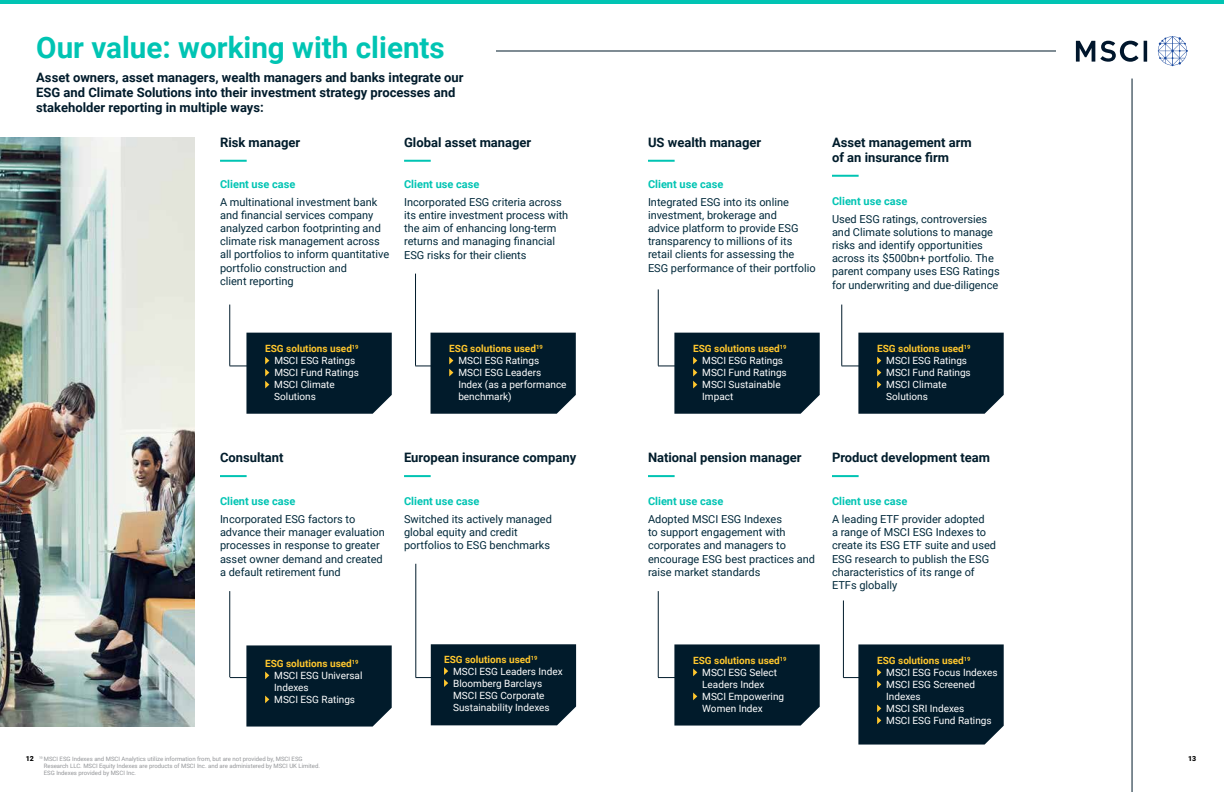
<style>
.page{position:relative;width:1224px;height:792px;background:#fff}
.page>*{position:absolute;margin:0;border:0;box-sizing:border-box;transform-origin:0 0}
.t1{font:700 29.6px "Roboto";color:#00c4b3}
.t2{font:700 13px/15px "Roboto";color:#001c2b}
.t3{font:700 13px/15px "Roboto";color:#011b2b}
.t4{font:11px/13.2px "Roboto";color:#00293b}
.t5{font:700 11px "Roboto";color:#00c4b3}
.t6{font:10px/12px "Roboto";color:#fff}
.t7{font:900 7px "Roboto";color:#000}
.t8{font:6px/7.2px "Roboto";color:#939598}
.s1{font-weight:700;color:#ffc62d}
.s2{font-weight:700;color:#ffc72e}
</style>
<div class="page">
<hr style="left:1144px;top:41px;width:3px;height:21px;background:#00162c">
<svg style="left:1076px;top:41px;width:62px;height:21px"></svg>
<svg style="left:1158px;top:36px;width:30px;height:29px"></svg>
<hr style="left:416px;top:564px;width:1px;height:113px;background:#011b2b">
<hr style="left:496px;top:51px;width:560px;height:1px;background:#011b2b">
<hr style="left:230px;top:591px;width:1px;height:86px;background:#011b2b">
<hr style="left:230px;top:305px;width:1px;height:61px;background:#011b2b">
<hr style="left:415px;top:274px;width:1px;height:92px;background:#011b2b">
<hr style="left:658px;top:289px;width:1px;height:77px;background:#011b2b">
<div style="left:1085px;top:58px;width:94px;height:734px;background:#fff"></div>
<hr style="left:1132px;top:79px;width:1px;height:713px;background:#011b2b">
<hr style="left:842px;top:305px;width:1px;height:61px;background:#011b2b">
<hr style="left:658px;top:591px;width:1px;height:86px;background:#011b2b">
<hr style="left:843px;top:600px;width:1px;height:77px;background:#011b2b">
<div style="left:431px;top:644px;width:145px;height:81px;background:#011b2b"></div>
<hr style="left:220px;top:160px;width:27px;height:2px;background:#00c4b3">
<hr style="left:404px;top:160px;width:27px;height:2px;background:#00c4b3">
<hr style="left:220px;top:475px;width:27px;height:2px;background:#00c4b3">
<hr style="left:648px;top:160px;width:27px;height:2px;background:#00c4b3">
<hr style="left:648px;top:475px;width:27px;height:2px;background:#00c4b3">
<hr style="left:832px;top:475px;width:27px;height:2px;background:#00c4b3">
<hr style="left:832px;top:175px;width:27px;height:2px;background:#00c4b3">
<hr style="left:404px;top:475px;width:27px;height:2px;background:#00c4b3">
<div style="left:246px;top:333px;width:146px;height:81px;background:#011b2b"></div>
<div style="left:431px;top:333px;width:145px;height:81px;background:#011b2b"></div>
<div style="left:246px;top:645px;width:146px;height:82px;background:#011b2b"></div>
<div style="left:674px;top:333px;width:146px;height:81px;background:#011b2b"></div>
<div style="left:674px;top:644px;width:146px;height:82px;background:#011b2b"></div>
<div style="left:858px;top:644px;width:146px;height:101px;background:#011b2b"></div>
<div style="left:858px;top:333px;width:146px;height:81px;background:#011b2b"></div>
<hr style="left:0;top:0;width:1224px;height:4px;background:#00c4b3">
<img style="left:0;top:137px;width:194px;height:590px">
<h1 class="t1" style="left:36px;top:27px;width:410px">Our value: working with clients</h1>
<p class="t3" style="left:36px;top:70px;width:429px">Asset owners, asset managers, wealth managers and banks integrate our<br>ESG and Climate Solutions into their investment strategy processes and stakeholder reporting in multiple ways:</p>
<p class="t2" style="left:220px;top:134px;width:82px">Risk manager</p>
<p class="t5" style="left:220px;top:176px;width:77px">Client use case</p>
<p class="t4" style="left:220px;top:195px;width:171px">A multinational investment bank and financial services company analyzed carbon footprinting and climate risk management across all portfolios to inform quantitative portfolio construction and<br>client reporting</p>
<p class="t2" style="left:404px;top:134px;width:129px">Global asset manager</p>
<p class="t5" style="left:404px;top:177px;width:77px">Client use case</p>
<p class="t4" style="left:404px;top:195px;width:166px">Incorporated ESG criteria across its entire investment process with the aim of enhancing long-term returns and managing financial<br>ESG risks for their clients</p>
<p class="t6" style="left:274px;top:343px;width:86px;text-indent:-9px"><span class="s1">ESG solutions used</span><sup>19<br></sup>MSCI ESG Ratings<br>MSCI Fund Ratings<br>MSCI Climate<br>Solutions</p>
<p class="t6" style="left:458px;top:343px;width:110px;text-indent:-9px"><span class="s2">ESG solutions used</span><sup>19<br></sup>MSCI ESG Ratings<br>MSCI ESG Leaders<br>Index (as a performance benchmark)</p>
<p class="t2" style="left:220px;top:450px;width:65px">Consultant</p>
<p class="t5" style="left:220px;top:494px;width:77px">Client use case</p>
<p class="t4" style="left:220px;top:512px;width:166px">Incorporated ESG factors to advance their manager evaluation processes in response to greater asset owner demand and created a default retirement fund</p>
<p class="t2" style="left:404px;top:450px;width:174px">European insurance company</p>
<p class="t5" style="left:404px;top:494px;width:77px">Client use case</p>
<p class="t4" style="left:404px;top:512px;width:149px">Switched its actively managed global equity and credit portfolios to ESG benchmarks</p>
<p class="t6" style="left:274px;top:657px;width:90px;text-indent:-9px"><span class="s2">ESG solutions used</span><sup>19<br></sup>MSCI ESG Universal<br>Indexes<br>MSCI ESG Ratings</p>
<p class="t6" style="left:453px;top:653px;width:111px;text-indent:-9px"><span class="s2">ESG solutions used</span><sup>19<br></sup>MSCI ESG Leaders Index<br>Bloomberg Barclays<br>MSCI ESG Corporate<br>Sustainability Indexes</p>
<p class="t2" style="left:648px;top:134px;width:115px">US wealth manager</p>
<p class="t5" style="left:648px;top:176px;width:77px">Client use case</p>
<p class="t4" style="left:648px;top:195px;width:169px">Integrated ESG into its online investment, brokerage and<br>advice platform to provide ESG transparency to millions of its retail clients for assessing the<br>ESG performance of their portfolio</p>
<p class="t2" style="left:832px;top:134px;width:141px">Asset management arm of an insurance firm</p>
<p class="t5" style="left:832px;top:193px;width:77px">Client use case</p>
<p class="t4" style="left:832px;top:212px;width:169px">Used ESG ratings, controversies and Climate solutions to manage risks and identify opportunities across its $500bn+ portfolio. The parent company uses ESG Ratings for underwriting and due-diligence</p>
<p class="t6" style="left:702px;top:343px;width:86px;text-indent:-9px"><span class="s2">ESG solutions used</span><sup>19<br></sup>MSCI ESG Ratings<br>MSCI Fund Ratings<br>MSCI Sustainable<br>Impact</p>
<p class="t6" style="left:886px;top:343px;width:86px;text-indent:-9px"><span class="s2">ESG solutions used</span><sup>19<br></sup>MSCI ESG Ratings<br>MSCI Fund Ratings<br>MSCI Climate<br>Solutions</p>
<p class="t2" style="left:648px;top:450px;width:155px">National pension manager</p>
<p class="t5" style="left:648px;top:494px;width:77px">Client use case</p>
<p class="t4" style="left:648px;top:512px;width:169px">Adopted MSCI ESG Indexes<br>to support engagement with corporates and managers to encourage ESG best practices and raise market standards</p>
<p class="t2" style="left:832px;top:450px;width:160px">Product development team</p>
<p class="t5" style="left:832px;top:494px;width:77px">Client use case</p>
<p class="t4" style="left:832px;top:512px;width:166px">A leading ETF provider adopted<br>a range of MSCI ESG Indexes to create its ESG ETF suite and used<br>ESG research to publish the ESG characteristics of its range of<br>ETFs globally</p>
<p class="t6" style="left:702px;top:654px;width:86px;text-indent:-9px"><span class="s2">ESG solutions used</span><sup>19<br></sup>MSCI ESG Select<br>Leaders Index<br>MSCI Empowering<br>Women Index</p>
<p class="t6" style="left:886px;top:654px;width:113px;text-indent:-9px"><span class="s2">ESG solutions used</span><sup>19<br></sup>MSCI ESG Focus Indexes<br>MSCI ESG Screened<br>Indexes<br>MSCI SRI Indexes<br>MSCI ESG Fund Ratings</p>
<p class="t8" style="left:44px;top:755px;width:278px;text-indent:-5px"><sup>19</sup> MSCI ESG Indexes and MSCI Analytics utilize information from, but are not provided by, MSCI ESG<br>Research LLC. MSCI Equity Indexes are products of MSCI Inc. and are administered by MSCI UK Limited.<br>ESG Indexes provided by MSCI Inc.</p>
<p class="t7" style="left:26px;top:754px;width:10px">12</p>
<p class="t7" style="left:1188px;top:754px;width:10px">13</p>
</div>
